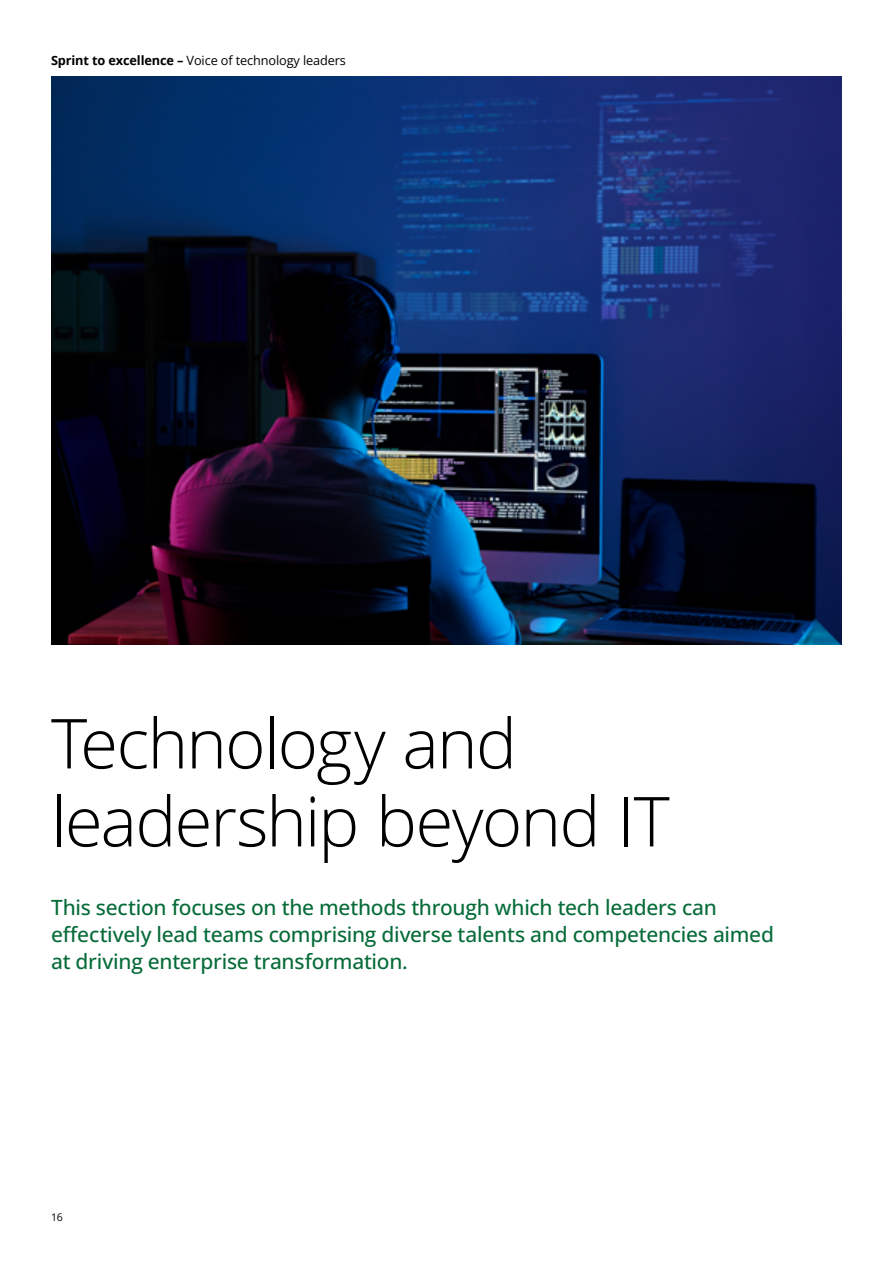
<style>
.page{position:relative;width:893px;height:1263px;background:#fff}
.page>*{position:absolute;margin:0;border:0;box-sizing:border-box;transform-origin:0 0}
.t1{font:300 69px/78px "Open Sans";letter-spacing:-.025em;color:#000}
.t2{font:500 21px/27px "Open Sans";letter-spacing:-.015em;color:#066b38}
.t3{font:12.75px "Open Sans";letter-spacing:-.01em;color:#000}
.t4{font:10.5px "Open Sans";color:#000}
.s1{font-weight:700}
</style>
<div class="page">
<img style="left:51px;top:77px;width:791px;height:568px">
<p class="t3" style="left:51px;top:51px;width:296px"><span class="s1">Sprint to excellence –</span> Voice of technology leaders</p>
<h1 class="t1" style="left:51px;top:702px;width:620px">Technology and leadership beyond IT</h1>
<p class="t2" style="left:51px;top:893px;width:724px">This section focuses on the methods through which tech leaders can effectively lead teams comprising diverse talents and competencies aimed at driving enterprise transformation.</p>
<p class="t4" style="left:51px;top:1210px;width:13px">16</p>
</div>
